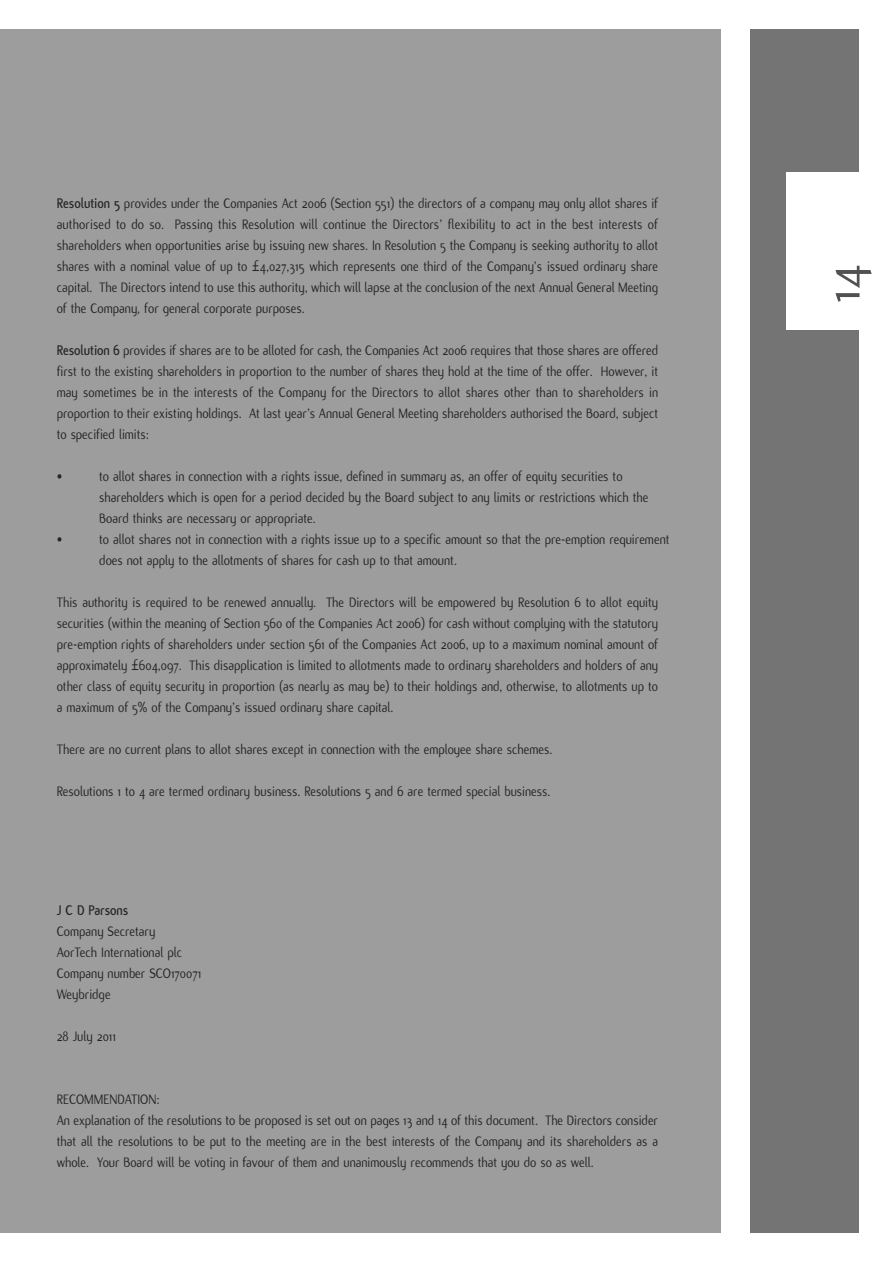
<style>
.page{position:relative;width:893px;height:1263px;background:#fff}
.page>*{position:absolute;margin:0;border:0;box-sizing:border-box;transform-origin:0 0}
.t1{font:53.55px "Flux";color:#525152}
.t2{font:15px/21px "Flux";color:#272627;scale:.9 1}
.t3{font:700 15px "Flux";color:#272627;scale:.9 1}
.s1{font-weight:700}
</style>
<div class="page">
<div style="left:0;top:30px;width:720px;height:1203px;background:#9e9d9e"></div>
<div style="left:750px;top:30px;width:109px;height:1203px;background:#757475"></div>
<div style="left:786px;top:172px;width:103px;height:157px;background:#fff"></div>
<p class="t2" style="left:57px;top:193px;width:670px;text-align:justify"><span class="s1">Resolution 5</span> provides under the Companies Act 2006 (Section 551) the directors of a company may only allot shares if authorised to do so. Passing this Resolution will continue the Directors’ flexibility to act in the best interests of shareholders when opportunities arise by issuing new shares. In Resolution 5 the Company is seeking authority to allot shares with a nominal value of up to £4,027,315 which represents one third of the Company’s issued ordinary share capital. The Directors intend to use this authority, which will lapse at the conclusion of the next Annual General Meeting of the Company, for general corporate purposes.</p>
<p class="t2" style="left:57px;top:340px;width:670px;text-align:justify"><span class="s1">Resolution 6</span> provides if shares are to be alloted for cash, the Companies Act 2006 requires that those shares are offered first to the existing shareholders in proportion to the number of shares they hold at the time of the offer. However, it may sometimes be in the interests of the Company for the Directors to allot shares other than to shareholders in proportion to their existing holdings. At last year’s Annual General Meeting shareholders authorised the Board, subject to specified limits:</p>
<p class="t2" style="left:57px;top:466px;width:8px">•</p>
<p class="t2" style="left:99px;top:466px;width:611px">to allot shares in connection with a rights issue, defined in summary as, an offer of equity securities to shareholders which is open for a period decided by the Board subject to any limits or restrictions which the<br>Board thinks are necessary or appropriate.</p>
<p class="t2" style="left:57px;top:529px;width:8px">•</p>
<p class="t2" style="left:99px;top:529px;width:635px">to allot shares not in connection with a rights issue up to a specific amount so that the pre-emption requirement does not apply to the allotments of shares for cash up to that amount.</p>
<p class="t2" style="left:57px;top:592px;width:670px;text-align:justify">This authority is required to be renewed annually. The Directors will be empowered by Resolution 6 to allot equity securities (within the meaning of Section 560 of the Companies Act 2006) for cash without complying with the statutory pre-emption rights of shareholders under section 561 of the Companies Act 2006, up to a maximum nominal amount of approximately £604,097. This disapplication is limited to allotments made to ordinary shareholders and holders of any other class of equity security in proportion (as nearly as may be) to their holdings and, otherwise, to allotments up to a maximum of 5% of the Company’s issued ordinary share capital.</p>
<p class="t2" style="left:57px;top:739px;width:552px">There are no current plans to allot shares except in connection with the employee share schemes.</p>
<p class="t2" style="left:57px;top:781px;width:550px">Resolutions 1 to 4 are termed ordinary business. Resolutions 5 and 6 are termed special business.</p>
<p class="t3" style="left:57px;top:901px;width:81px">J C D Parsons</p>
<p class="t2" style="left:57px;top:920px;width:162px">Company Secretary<br>AorTech International plc<br>Company number SCO170071<br>Weybridge</p>
<p class="t2" style="left:57px;top:1025px;width:67px">28 July 2011</p>
<p class="t2" style="left:57px;top:1088px;width:670px">RECOMMENDATION:<br>An explanation of the resolutions to be proposed is set out on pages 13 and 14 of this document. The Directors consider that all the resolutions to be put to the meeting are in the best interests of the Company and its shareholders as a whole. Your Board will be voting in favour of them and unanimously recommends that you do so as well.</p>
<h1 class="t1" style="left:810px;top:303px;width:40px;rotate:-90deg">14</h1>
</div>
